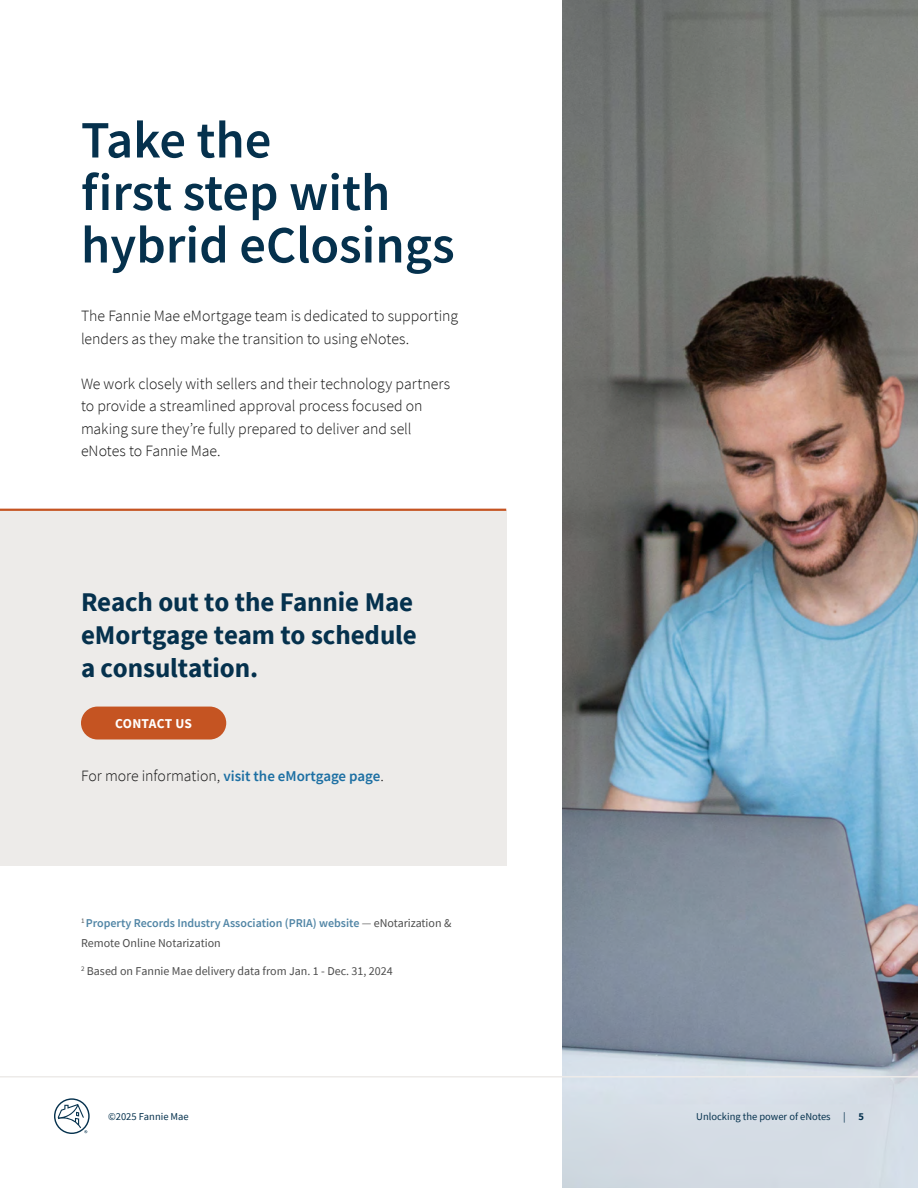
<style>
.page{position:relative;width:918px;height:1188px;background:#fff}
.page>*{position:absolute;margin:0;border:0;box-sizing:border-box;transform-origin:0 0}
.t1{font:600 52.5px/52.5px "Source Sans Pro";color:#05314d}
.t2{font:700 27px/33px "Source Sans Pro";letter-spacing:-.005em;color:#05314d}
.t3{font:300 15.75px/22.5px "Source Sans Pro";color:#121212}
.t4{font:600 15px "Source Sans Pro";color:#1c6fa3}
.t5{font:700 13.5px "Source Sans Pro";letter-spacing:.01em;color:#fff}
.t6{font:600 12px/19.8px "Source Sans Pro";color:#5286a6}
.t7{font:12px "Source Sans Pro";color:#4d4d4d}
.t8{font:10.5px "Source Sans Pro";color:#05314d}
.s1{font-weight:300;font-size:15.75px;color:#121212}
.s2{font-weight:300;color:#4d4d4d}
.s3{font-weight:400;color:#4d4d4d}
.s4{font-weight:700}
</style>
<div class="page">
<svg style="left:54px;top:1098px;width:36px;height:36px"></svg>
<div style="left:0;top:510px;width:506px;height:356px;background:#edebe9"></div>
<hr style="left:0;top:509px;width:506px;height:2px;background:#c55422">
<img style="left:563px;top:0;width:355px;height:1188px">
<div style="left:81px;top:707px;width:145px;height:33px;background:#c55422;border-radius:16px"></div>
<hr style="left:0;top:1076px;width:918px;height:2px;background:#edebe9">
<h1 class="t1" style="left:81px;top:113px;width:375px">Take the<br>first step with hybrid eClosings</h1>
<p class="t3" style="left:81px;top:305px;width:379px">The Fannie Mae eMortgage team is dedicated to supporting lenders as they make the transition to using eNotes.</p>
<p class="t3" style="left:81px;top:372px;width:371px">We work closely with sellers and their technology partners to provide a streamlined approval process focused on making sure they’re fully prepared to deliver and sell eNotes to Fannie Mae.</p>
<h2 class="t2" style="left:81px;top:585px;width:337px">Reach out to the Fannie Mae eMortgage team to schedule a consultation.</h2>
<p class="t5" style="left:115px;top:714px;width:78px">CONTACT US</p>
<p class="t4" style="left:81px;top:766px;width:304px"><span class="s1">For more information,</span> visit the eMortgage page<span class="s1">.</span></p>
<p class="t6" style="left:81px;top:913px;width:372px"><sup>1</sup> Property Records Industry Association (PRIA) website <span class="s2">—</span> <span class="s3">eNotarization &amp;<br>Remote Online Notarization</span></p>
<p class="t7" style="left:81px;top:963px;width:313px"><sup>2</sup> Based on Fannie Mae delivery data from Jan. 1 - Dec. 31, 2024</p>
<p class="t8" style="left:108px;top:1110px;width:82px">©2025 Fannie Mae</p>
<p class="t8" style="left:696px;top:1110px;width:169px">Unlocking the power of eNotes | <span class="s4">5</span></p>
</div>
